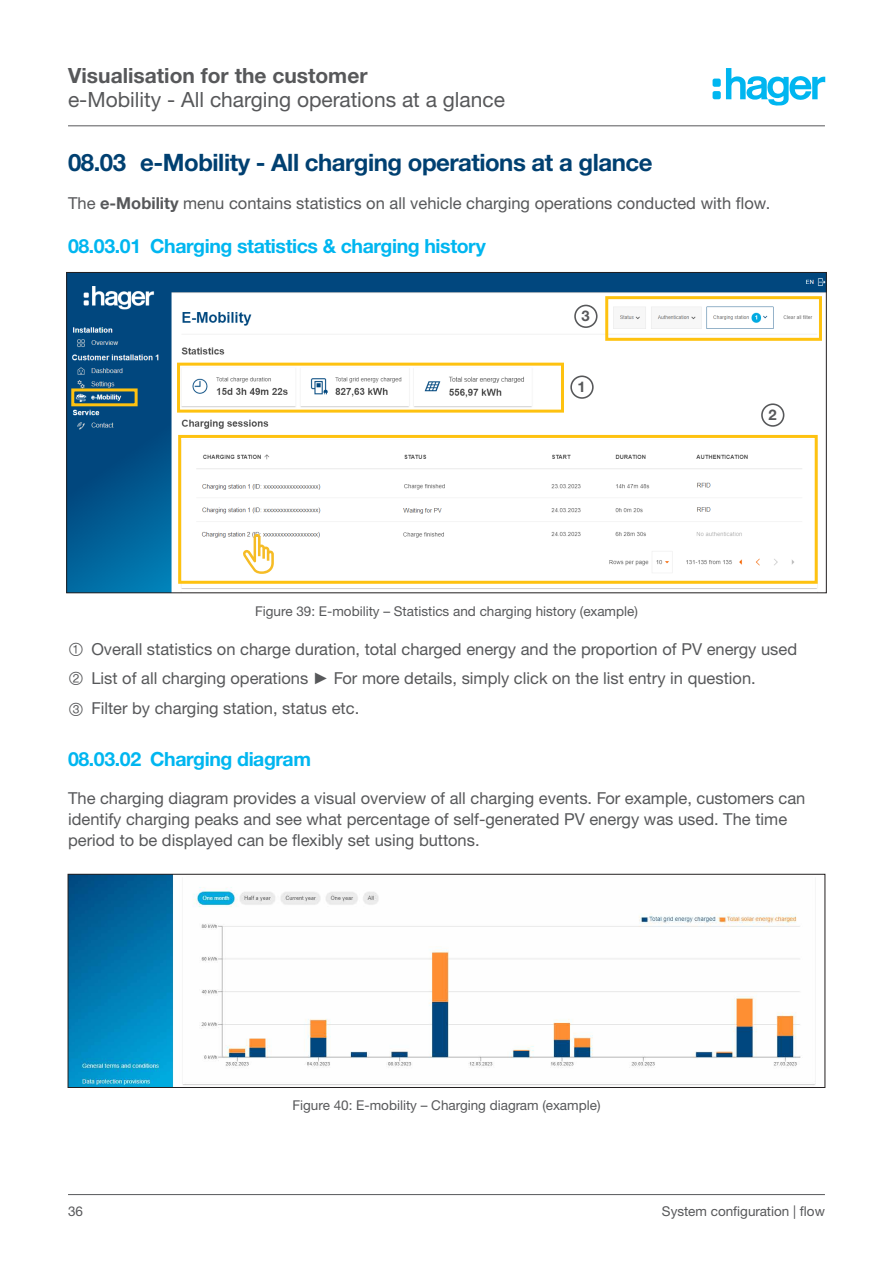
<style>
.page{position:relative;width:893px;height:1263px;background:#fff}
.page>*{position:absolute;margin:0;border:0;box-sizing:border-box;transform-origin:0 0}
.t1{font:700 24px "Helvetica Neue LTW1 G";letter-spacing:-.02em;color:#004071}
.t2{font:21px "Helvetica Neue LTW1 G";color:#57585a}
.t3{font:700 21px "Helvetica Neue LTW1 G";color:#57585a}
.t4{font:700 19.5px "Helvetica Neue LTW1 G";letter-spacing:-.02em;color:#00b6f0}
.copy-text{font:16.5px/21px "Helvetica Neue LTW1 G";color:#57585a}
.t5{font:700 14.7px "Helvetica Neue LTW1 G";color:#57585a}
.t6{font:13.5px "Helvetica Neue LTW1 G";color:#57585a}
.s1{font-weight:700}
.s2{font-family:"Circle Frame";font-size:18px}
.s3{font-family:"Arial"}
</style>
<div class="page">
<hr style="left:68px;top:125px;width:757px;height:1px;background:#57585a">
<hr style="left:68px;top:1194px;width:757px;height:1px;background:#57585a">
<img style="left:68px;top:274px;width:756px;height:317px">
<div style="left:605px;top:296px;width:217px;height:45px;border:3px solid #fec210"></div>
<svg style="left:243px;top:534px;width:31px;height:40px"></svg>
<div style="left:570px;top:375px;width:24px;height:24px;border:2px solid #57585a;border-radius:50%"></div>
<div style="left:761px;top:403px;width:23px;height:24px;border:2px solid #57585a;border-radius:50%"></div>
<div style="left:574px;top:305px;width:24px;height:23px;border:2px solid #57585a;border-radius:50%"></div>
<div style="left:178px;top:435px;width:640px;height:149px;border:3px solid #fec210"></div>
<div style="left:71px;top:388px;width:67px;height:18px;border:3px solid #fec210"></div>
<div style="left:177px;top:363px;width:387px;height:50px;border:3px solid #fec210"></div>
<img style="left:70px;top:876px;width:746px;height:210px">
<div style="left:68px;top:874px;width:757px;height:214px;border:1px solid #231f20"></div>
<svg style="left:713px;top:68px;width:112px;height:38px"></svg>
<p class="t3" style="left:68px;top:63px;width:301px">Visualisation for the customer</p>
<p class="t2" style="left:68px;top:87px;width:439px">e-Mobility - All charging operations at a glance</p>
<p class="t1" style="left:68px;top:148px;width:586px">08.03 e-Mobility - All charging operations at a glance</p>
<p class="copy-text" style="left:68px;top:193px;width:704px">The <span class="s1">e-Mobility</span> menu contains statistics on all vehicle charging operations conducted with flow.</p>
<p class="t4" style="left:68px;top:234px;width:419px">08.03.01 Charging statistics &amp; charging history</p>
<p class="t5" style="left:581px;top:307px;width:10px">3</p>
<p class="t5" style="left:577px;top:378px;width:10px">1</p>
<p class="t5" style="left:768px;top:406px;width:10px">2</p>
<p class="t6" style="left:255px;top:602px;width:384px">Figure 39: E-mobility – Statistics and charging history (example)</p>
<p class="copy-text" style="left:68px;top:638px;width:731px"><span class="s2">1</span> Overall statistics on charge duration, total charged energy and the proportion of PV energy used</p>
<p class="copy-text" style="left:68px;top:667px;width:689px"><span class="s2">2</span> List of all charging operations <span class="s3">►</span> For more details, simply click on the list entry in question.</p>
<p class="copy-text" style="left:68px;top:697px;width:293px"><span class="s2">3</span> Filter by charging station, status etc.</p>
<p class="t4" style="left:68px;top:746px;width:244px">08.03.02 Charging diagram</p>
<p class="copy-text" style="left:68px;top:787px;width:739px">The charging diagram provides a visual overview of all charging events. For example, customers can identify charging peaks and see what percentage of self-generated PV energy was used. The time period to be displayed can be flexibly set using buttons.</p>
<p class="t6" style="left:292px;top:1097px;width:309px">Figure 40: E-mobility – Charging diagram (example)</p>
<p class="t6" style="left:68px;top:1203px;width:17px">36</p>
<p class="t6" style="left:662px;top:1203px;width:164px">System configuration | flow</p>
</div>
